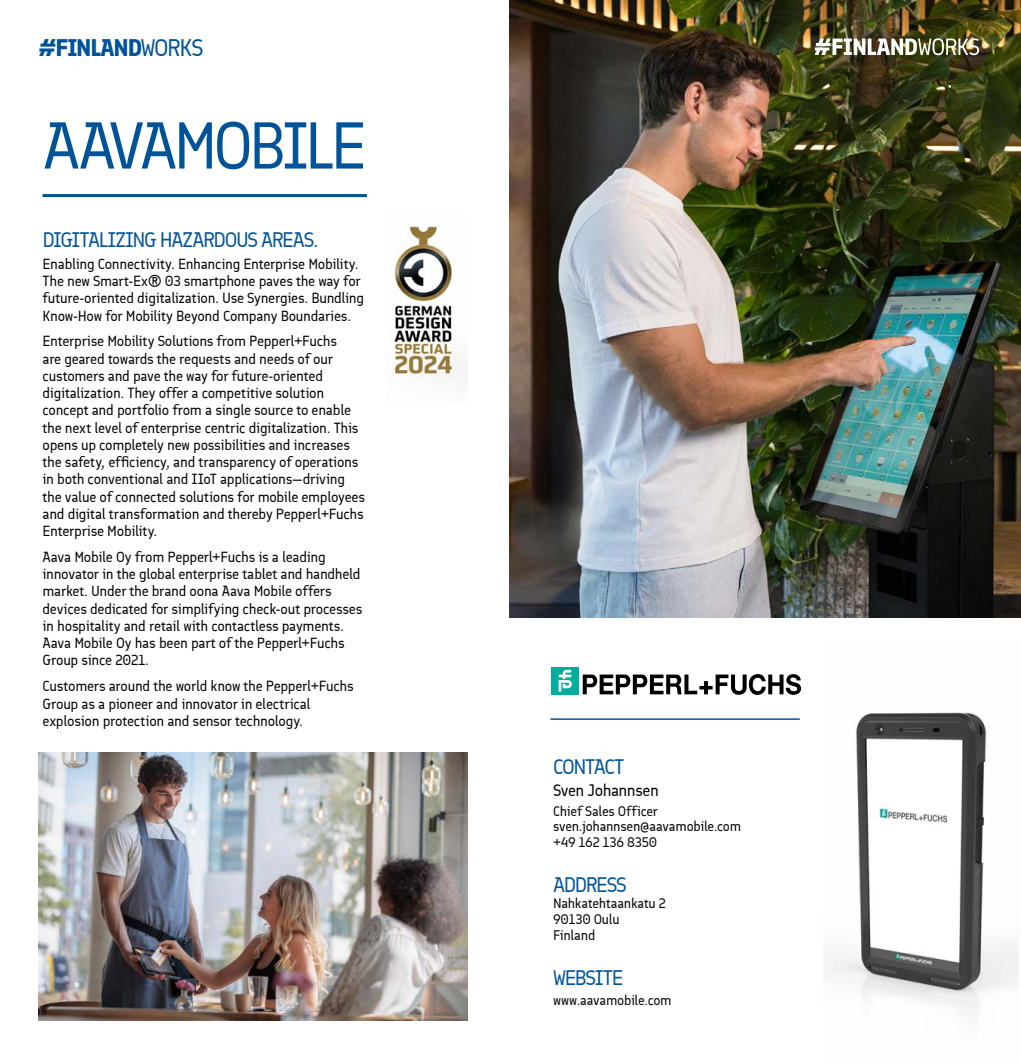
<style>
.page{position:relative;width:1021px;height:1063px;background:#fff}
.page>*{position:absolute;margin:0;border:0;box-sizing:border-box;transform-origin:0 0}
.t1{font:66px "Finlandica";letter-spacing:-.07em;color:#005399}
.t2{font:700 24px "Finlandica";letter-spacing:-.055em;color:#005399}
.t3{font:21px "Finlandica";letter-spacing:-.06em;color:#005399}
.Name{font:16.5px "Finlandica";letter-spacing:-.03em;color:#000}
.Body_text{font:14.7px/17.2px "Finlandica";letter-spacing:-.02em;color:#000}
.Name-2{font:13.8px/15.8px "Finlandica";letter-spacing:-.02em;color:#000}
.s1{font-weight:400}
</style>
<div class="page">
<img style="left:823px;top:712px;width:195px;height:302px">
<img style="left:394px;top:222px;width:74px;height:158px">
<hr style="left:550px;top:718px;width:249px;height:2px;background:#005399">
<svg style="left:582px;top:674px;width:219px;height:21px"></svg>
<div style="left:551px;top:667px;width:27px;height:27px;background:#00ae9d"></div>
<svg style="left:558px;top:670px;width:14px;height:22px"></svg>
<img style="left:509px;top:0;width:511px;height:618px">
<hr style="left:43px;top:194px;width:324px;height:3px;background:#005399">
<img style="left:38px;top:753px;width:430px;height:267px">
<img style="left:814px;top:38px;width:165px;height:17px">
<h2 class="t2" style="left:38px;top:33px;width:167px">#FINLAND<span class="s1">WORKS</span></h2>
<h1 class="t1" style="left:43px;top:106px;width:326px">AAVAMOBILE</h1>
<h2 class="t3" style="left:43px;top:228px;width:277px">DIGITALIZING HAZARDOUS AREAS.</h2>
<p class="Body_text" style="left:43px;top:255px;width:323px">Enabling Connectivity. Enhancing Enterprise Mobility.<br>The new Smart-Ex® 03 smartphone paves the way for future-oriented digitalization. Use Synergies. Bundling Know-How for Mobility Beyond Company Boundaries.</p>
<p class="Body_text" style="left:43px;top:333px;width:324px">Enterprise Mobility Solutions from Pepperl+Fuchs<br>are geared towards the requests and needs of our customers and pave the way for future-oriented digitalization. They offer a competitive solution concept and portfolio from a single source to enable the next level of enterprise centric digitalization. This opens up completely new possibilities and increases the safety, efficiency, and transparency of operations in both conventional and IIoT applications—driving the value of connected solutions for mobile employees and digital transformation and thereby Pepperl+Fuchs Enterprise Mobility.</p>
<p class="Body_text" style="left:43px;top:548px;width:321px">Aava Mobile Oy from Pepperl+Fuchs is a leading innovator in the global enterprise tablet and handheld market. Under the brand oona Aava Mobile offers devices dedicated for simplifying check-out processes in hospitality and retail with contactless payments.<br>Aava Mobile Oy has been part of the Pepperl+Fuchs Group since 2021.</p>
<p class="Body_text" style="left:43px;top:678px;width:313px">Customers around the world know the Pepperl+Fuchs<br>Group as a pioneer and innovator in electrical explosion protection and sensor technology.</p>
<h2 class="t3" style="left:553px;top:754px;width:73px">CONTACT</h2>
<p class="Name" style="left:553px;top:780px;width:107px">Sven Johannsen</p>
<p class="Name-2" style="left:553px;top:803px;width:190px">Chief Sales Officer sven.johannsen@aavamobile.com +49 162 136 8350</p>
<h2 class="t3" style="left:553px;top:873px;width:75px">ADDRESS</h2>
<h2 class="Name-2" style="left:553px;top:896px;width:114px">Nahkatehtaankatu 2<br>90130 Oulu<br>Finland</h2>
<h2 class="t3" style="left:553px;top:965px;width:72px">WEBSITE</h2>
<p class="Name-2" style="left:553px;top:992px;width:120px">www.aavamobile.com</p>
</div>
